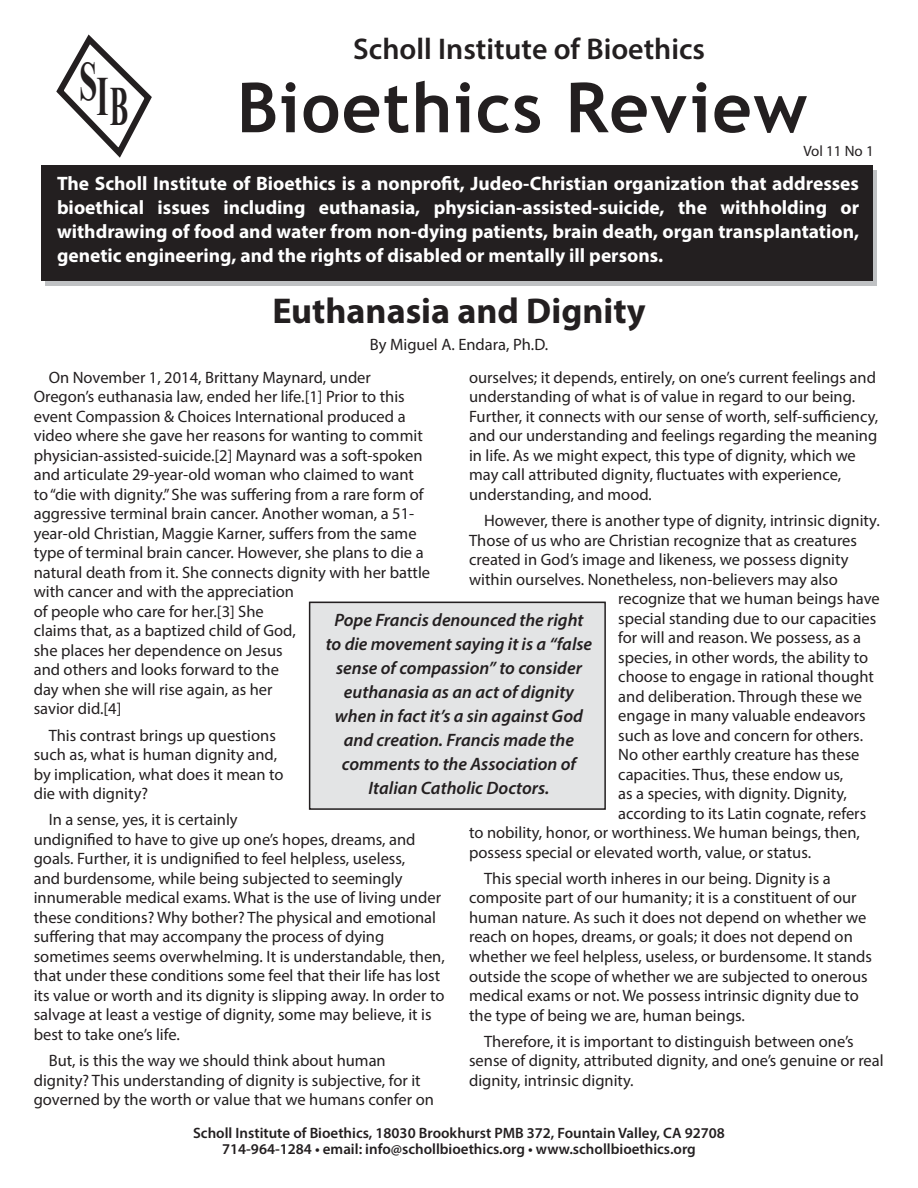
<style>
.page{position:relative;width:918px;height:1188px;background:#fff}
.page>*{position:absolute;margin:0;border:0;box-sizing:border-box;transform-origin:0 0}
.t1{font:700 69px "Trebuchet MS";letter-spacing:.02em;color:#231f20}
.t2{font:700 55.35px "Times New Roman";color:#231f20;scale:.6 1}
.t3{font:700 36px "Myriad Pro";color:#231f20}
.t4{font:600 30px "Myriad Pro";color:#231f20}
.t5{font:700 19.5px/24px "Myriad Pro";color:#fff;text-align:justify}
.t6{font:italic 600 18px/24px "Myriad Pro";color:#231f20;text-align:center}
.t7{font:16.5px/19.5px "Myriad Pro";color:#231f20}
.t8{font:600 15px/16.5px "Myriad Pro";color:#231f20;text-align:center}
.t9{font:15px "Myriad Pro";color:#231f20}
.s1{font-style:italic}
</style>
<div class="page">
<svg style="left:56px;top:34px;width:96px;height:124px"></svg>
<div style="left:46px;top:170px;width:831px;height:115px;background:#bfc1c3"></div>
<div style="left:41px;top:165px;width:831px;height:116px;background:#231f20"></div>
<div style="left:310px;top:602px;width:295px;height:208px;background:#e3e4e5"></div>
<div style="left:309px;top:602px;width:297px;height:208px;border:2px solid #231f20"></div>
<h2 class="t2" style="left:79px;top:58px;width:84px">SIB</h2>
<h3 class="t4" style="left:353px;top:30px;width:353px">Scholl Institute of Bioethics</h3>
<h1 class="t1" style="left:237px;top:65px;width:572px">Bioethics Review</h1>
<p class="t9" style="left:803px;top:142px;width:72px">Vol 11 No 1</p>
<p class="t5" style="left:57px;top:171px;width:804px">The Scholl Institute of Bioethics is a nonprofit, Judeo-Christian organization that addresses bioethical issues including euthanasia, physician-assisted-suicide, the withholding or withdrawing of food and water from non-dying patients, brain death, organ transplantation, genetic engineering, and the rights of disabled or mentally ill persons.</p>
<h3 class="t3" style="left:272px;top:287px;width:375px">Euthanasia and Dignity</h3>
<p class="t7" style="left:370px;top:334px;width:180px">By Miguel A. Endara, Ph.D.</p>
<p class="t7" style="left:469px;top:367px;width:411px">ourselves; it depends, entirely, on one’s current feelings and understanding of what is of value in regard to our being.<br>Further, it connects with our sense of worth, self-sufficiency, and our understanding and feelings regarding the meaning in life. As we might expect, this type of dignity, which we may call attributed dignity, fluctuates with experience, understanding, and mood<span class="s1">.</span></p>
<p class="t7" style="left:484px;top:511px;width:397px">However, there is another type of dignity, intrinsic dignity.</p>
<p class="t7" style="left:469px;top:530px;width:389px">Those of us who are Christian recognize that as creatures</p>
<p class="t7" style="left:469px;top:550px;width:381px">created in God’s image and likeness, we possess dignity</p>
<p class="t7" style="left:469px;top:569px;width:370px">within ourselves. Nonetheless, non-believers may also</p>
<p class="t7" style="left:618px;top:589px;width:263px">recognize that we human beings have</p>
<p class="t7" style="left:618px;top:608px;width:260px">special standing due to our capacities</p>
<p class="t7" style="left:618px;top:628px;width:244px">for will and reason. We possess, as a</p>
<p class="t7" style="left:618px;top:647px;width:251px">species, in other words, the ability to</p>
<p class="t7" style="left:618px;top:667px;width:257px">choose to engage in rational thought</p>
<p class="t7" style="left:618px;top:686px;width:245px">and deliberation. Through these we</p>
<p class="t7" style="left:618px;top:706px;width:249px">engage in many valuable endeavors</p>
<p class="t7" style="left:618px;top:725px;width:246px">such as love and concern for others.</p>
<p class="t7" style="left:618px;top:745px;width:243px">No other earthly creature has these</p>
<p class="t7" style="left:618px;top:764px;width:227px">capacities. Thus, these endow us,</p>
<p class="t7" style="left:618px;top:784px;width:230px">as a species, with dignity. Dignity,</p>
<p class="t7" style="left:618px;top:803px;width:249px">according to its Latin cognate, refers</p>
<p class="t7" style="left:469px;top:823px;width:392px">to nobility, honor, or worthiness. We human beings, then,</p>
<p class="t7" style="left:469px;top:842px;width:344px">possess special or elevated worth, value, or status.</p>
<p class="t7" style="left:469px;top:868px;width:404px;text-indent:15px">This special worth inheres in our being. Dignity is a composite part of our humanity; it is a constituent of our human nature. As such it does not depend on whether we reach on hopes, dreams, or goals; it does not depend on whether we feel helpless, useless, or burdensome. It stands outside the scope of whether we are subjected to onerous medical exams or not. We possess intrinsic dignity due to the type of being we are, human beings.</p>
<p class="t7" style="left:469px;top:1031px;width:416px;text-indent:15px">Therefore, it is important to distinguish between one’s sense of dignity, attributed dignity, and one’s genuine or real dignity, intrinsic dignity.</p>
<p class="t7" style="left:34px;top:367px;width:398px;text-indent:15px">On November 1, 2014, Brittany Maynard, under Oregon’s euthanasia law, ended her life.[1] Prior to this event Compassion &amp; Choices International produced a video where she gave her reasons for wanting to commit physician-assisted-suicide.[2] Maynard was a soft-spoken and articulate 29-year-old woman who claimed to want to “die with dignity.” She was suffering from a rare form of aggressive terminal brain cancer. Another woman, a 51- year-old Christian, Maggie Karner, suffers from the same type of terminal brain cancer. However, she plans to die a natural death from it. She connects dignity with her battle with cancer and with the appreciation<br>of people who care for her.[3] She<br>claims that, as a baptized child of God,<br>she places her dependence on Jesus<br>and others and looks forward to the<br>day when she will rise again, as her<br>savior did.[4]</p>
<p class="t7" style="left:34px;top:725px;width:251px;text-indent:15px">This contrast brings up questions such as, what is human dignity and, by implication, what does it mean to die with dignity?</p>
<p class="t7" style="left:34px;top:810px;width:413px;text-indent:15px">In a sense, yes, it is certainly<br>undignified to have to give up one’s hopes, dreams, and goals. Further, it is undignified to feel helpless, useless,<br>and burdensome, while being subjected to seemingly innumerable medical exams. What is the use of living under these conditions? Why bother? The physical and emotional suffering that may accompany the process of dying sometimes seems overwhelming. It is understandable, then, that under these conditions some feel that their life has lost its value or worth and its dignity is slipping away. In order to salvage at least a vestige of dignity, some may believe, it is best to take one’s life.</p>
<p class="t7" style="left:34px;top:1051px;width:402px;text-indent:15px">But, is this the way we should think about human dignity? This understanding of dignity is subjective, for it governed by the worth or value that we humans confer on</p>
<p class="t6" style="left:326px;top:607px;width:268px">Pope Francis denounced the right to die movement saying it is a “false sense of compassion” to consider euthanasia as an act of dignity when in fact it’s a sin against God and creation. Francis made the comments to the Association of<br>Italian Catholic Doctors.</p>
<p class="t8" style="left:193px;top:1124px;width:533px">Scholl Institute of Bioethics, 18030 Brookhurst PMB 372, Fountain Valley, CA 92708<br>714-964-1284 • email: info@schollbioethics.org • www.schollbioethics.org</p>
</div>
